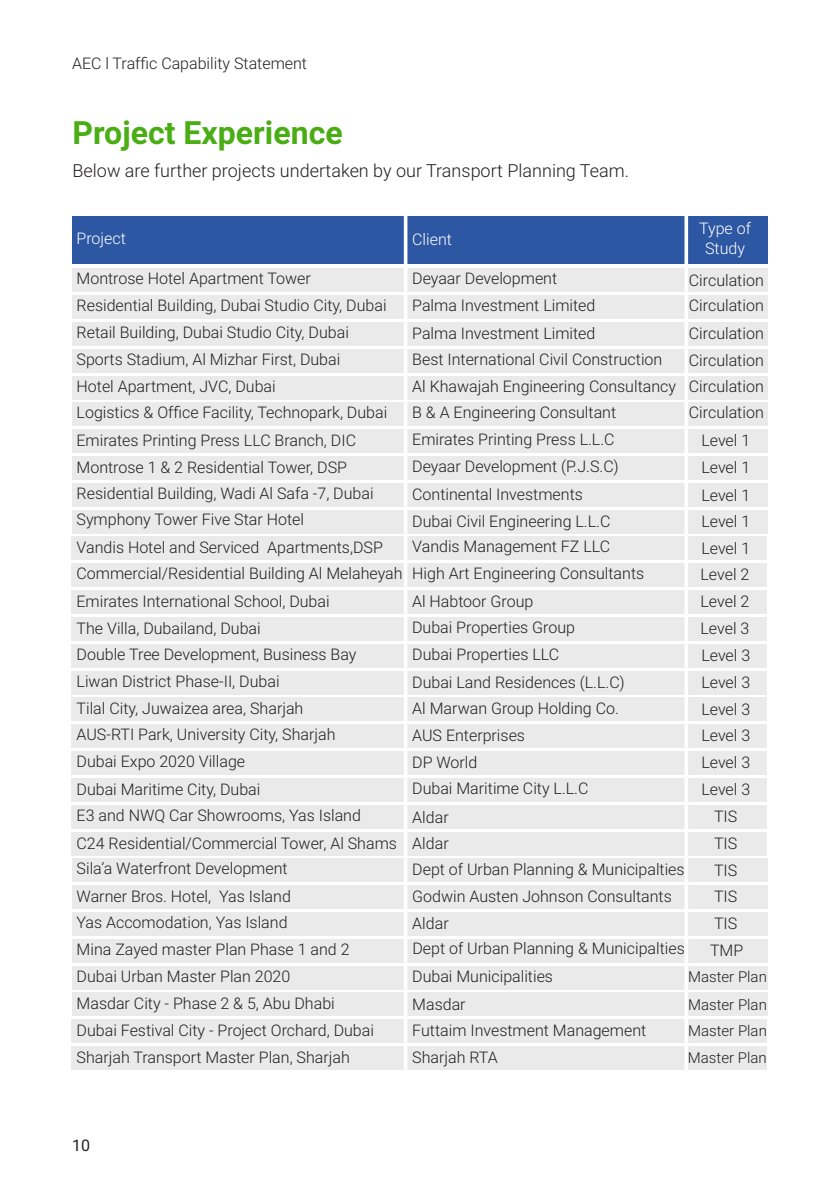
<style>
.page{position:relative;width:840px;height:1191px;background:#fff}
.page>*{position:absolute;margin:0;border:0;box-sizing:border-box;transform-origin:0 0}
.t1{font:700 32px "Roboto";color:#49ad13}
.t2{font:300 18px "Roboto";color:#231f20}
.t3{font:300 16px/27px "Roboto";color:#231f20}
.t4{font:300 16px/19.2px "Roboto";color:#fff;text-align:center}
.t5{font:16px "Roboto";color:#231f20}
.t6{font:300 15px/26.8px "Roboto";color:#231f20;text-align:justify}
</style>
<div class="page">
<div style="left:72px;top:216px;width:695px;height:47px;background:#2d57a3"></div>
<div style="left:72px;top:268px;width:695px;height:23px;background:#e9eae9"></div>
<div style="left:72px;top:322px;width:695px;height:23px;background:#e9eae9"></div>
<div style="left:72px;top:376px;width:695px;height:23px;background:#e9eae9"></div>
<div style="left:72px;top:429px;width:695px;height:24px;background:#e9eae9"></div>
<div style="left:72px;top:483px;width:695px;height:23px;background:#e9eae9"></div>
<div style="left:72px;top:537px;width:695px;height:23px;background:#e9eae9"></div>
<div style="left:72px;top:590px;width:695px;height:24px;background:#e9eae9"></div>
<div style="left:72px;top:644px;width:695px;height:23px;background:#e9eae9"></div>
<div style="left:72px;top:697px;width:695px;height:24px;background:#e9eae9"></div>
<div style="left:72px;top:751px;width:695px;height:23px;background:#e9eae9"></div>
<div style="left:72px;top:805px;width:695px;height:23px;background:#e9eae9"></div>
<div style="left:72px;top:858px;width:695px;height:24px;background:#e9eae9"></div>
<div style="left:72px;top:912px;width:695px;height:23px;background:#e9eae9"></div>
<div style="left:72px;top:966px;width:695px;height:23px;background:#e9eae9"></div>
<div style="left:72px;top:1019px;width:695px;height:24px;background:#e9eae9"></div>
<div style="left:72px;top:295px;width:695px;height:23px;background:#e9eae9"></div>
<div style="left:72px;top:349px;width:695px;height:23px;background:#e9eae9"></div>
<div style="left:72px;top:403px;width:695px;height:23px;background:#e9eae9"></div>
<div style="left:72px;top:456px;width:695px;height:24px;background:#e9eae9"></div>
<div style="left:72px;top:510px;width:695px;height:23px;background:#e9eae9"></div>
<div style="left:72px;top:563px;width:695px;height:24px;background:#e9eae9"></div>
<div style="left:72px;top:617px;width:695px;height:23px;background:#e9eae9"></div>
<div style="left:72px;top:671px;width:695px;height:23px;background:#e9eae9"></div>
<div style="left:72px;top:724px;width:695px;height:24px;background:#e9eae9"></div>
<div style="left:72px;top:778px;width:695px;height:23px;background:#e9eae9"></div>
<div style="left:72px;top:832px;width:695px;height:23px;background:#e9eae9"></div>
<div style="left:72px;top:885px;width:695px;height:24px;background:#e9eae9"></div>
<div style="left:72px;top:939px;width:695px;height:23px;background:#e9eae9"></div>
<div style="left:72px;top:992px;width:695px;height:24px;background:#e9eae9"></div>
<div style="left:72px;top:1046px;width:695px;height:23px;background:#e9eae9"></div>
<hr style="left:684px;top:216px;width:3px;height:922px;background:#fff">
<svg style="left:403px;top:216px;width:4px;height:854px;fill:#fff"></svg>
<p class="t3" style="left:72px;top:50px;width:236px">AEC l Traffic Capability Statement</p>
<h1 class="t1" style="left:72px;top:110px;width:271px">Project Experience</h1>
<p class="t2" style="left:72px;top:158px;width:557px">Below are further projects undertaken by our Transport Planning Team.</p>
<p class="t4" style="left:76px;top:228px;width:51px">Project</p>
<p class="t4" style="left:412px;top:229px;width:41px">Client</p>
<p class="t4" style="left:698px;top:218px;width:53px">Type of<br>Study</p>
<p class="t3" style="left:76px;top:265px;width:236px">Montrose Hotel Apartment Tower</p>
<p class="t3" style="left:76px;top:291px;width:312px">Residential Building, Dubai Studio City, Dubai Retail Building, Dubai Studio City, Dubai Sports Stadium, Al Mizhar First, Dubai<br>Hotel Apartment, JVC, Dubai<br>Logistics &amp; Office Facility, Technopark, Dubai</p>
<p class="t3" style="left:76px;top:426px;width:298px;line-height:26.4px">Emirates Printing Press LLC Branch, DIC Montrose 1 &amp; 2 Residential Tower, DSP Residential Building, Wadi Al Safa -7, Dubai Symphony Tower Five Star Hotel</p>
<p class="t3" style="left:76px;top:533px;width:327px">Vandis Hotel and Serviced Apartments,DSP Commercial/Residential Building Al Melaheyah Emirates International School, Dubai<br>The Villa, Dubailand, Dubai</p>
<p class="t3" style="left:76px;top:640px;width:281px">Double Tree Development, Business Bay Liwan District Phase-II, Dubai<br>Tilal City, Juwaizea area, Sharjah AUS-RTI Park, University City, Sharjah</p>
<p class="t3" style="left:76px;top:746px;width:185px;line-height:27.8px">Dubai Expo 2020 Village<br>Dubai Maritime City, Dubai</p>
<p class="t3" style="left:77px;top:801px;width:286px">E3 and NWQ Car Showrooms, Yas Island</p>
<p class="t3" style="left:76px;top:829px;width:322px;line-height:25.8px">C24 Residential/Commercial Tower, Al Shams<br>Sila’a Waterfront Development</p>
<p class="t3" style="left:76px;top:882px;width:216px;line-height:26.2px">Warner Bros. Hotel, Yas Island<br>Yas Accomodation, Yas Island</p>
<p class="t3" style="left:77px;top:935px;width:274px">Mina Zayed master Plan Phase 1 and 2<br>Dubai Urban Master Plan 2020</p>
<p class="t3" style="left:76px;top:989px;width:299px">Masdar City - Phase 2 &amp; 5, Abu Dhabi<br>Dubai Festival City - Project Orchard, Dubai<br>Sharjah Transport Master Plan, Sharjah</p>
<p class="t3" style="left:412px;top:264px;width:146px">Deyaar Development</p>
<p class="t3" style="left:688px;top:267px;width:76px;line-height:25.2px">Circulation<br>Circulation</p>
<p class="t3" style="left:688px;top:320px;width:76px;line-height:26.2px;text-align:justify">Circulation Circulation Circulation Circulation</p>
<p class="t3" style="left:701px;top:426px;width:50px;text-align:justify">Level 1<br>Level 1<br>Level 1<br>Level 1<br>Level 1</p>
<p class="t3" style="left:700px;top:560px;width:51px;text-align:justify">Level 2<br>Level 2<br>Level 3<br>Level 3<br>Level 3<br>Level 3</p>
<p class="t3" style="left:701px;top:721px;width:50px;text-align:center">Level 3<br>Level 3<br>Level 3<br>TIS<br>TIS<br>TIS<br>TIS<br>TIS<br>TMP</p>
<p class="t3" style="left:412px;top:291px;width:265px">Palma Investment Limited<br>Palma Investment Limited<br>Best International Civil Construction<br>Al Khawajah Engineering Consultancy<br>B &amp; A Engineering Consultant<br>Emirates Printing Press L.L.C<br>Deyaar Development (P.J.S.C)<br>Continental Investments<br>Dubai Civil Engineering L.L.C</p>
<p class="t3" style="left:412px;top:532px;width:233px">Vandis Management FZ LLC<br>High Art Engineering Consultants<br>Al Habtoor Group<br>Dubai Properties Group<br>Dubai Properties LLC</p>
<p class="t3" style="left:412px;top:668px;width:214px;line-height:26.4px">Dubai Land Residences (L.L.C)<br>Al Marwan Group Holding Co.<br>AUS Enterprises</p>
<p class="t3" style="left:412px;top:749px;width:178px;line-height:25.4px">DP World<br>Dubai Maritime City L.L.C</p>
<p class="t3" style="left:412px;top:802px;width:38px">Aldar<br>Aldar</p>
<p class="t3" style="left:412px;top:855px;width:274px">Dept of Urban Planning &amp; Municipalties</p>
<p class="t3" style="left:412px;top:882px;width:261px">Godwin Austen Johnson Consultants</p>
<p class="t3" style="left:412px;top:909px;width:38px">Aldar</p>
<p class="t3" style="left:412px;top:934px;width:274px">Dept of Urban Planning &amp; Municipalties</p>
<p class="t3" style="left:412px;top:962px;width:142px;line-height:27.6px">Dubai Municipalities<br>Masdar</p>
<p class="t6" style="left:687px;top:963px;width:80px">Master Plan Master Plan Master Plan Master Plan</p>
<p class="t3" style="left:412px;top:1017px;width:235px;line-height:26.2px">Futtaim Investment Management<br>Sharjah RTA</p>
<p class="t5" style="left:72px;top:1134px;width:19px">10</p>
</div>
